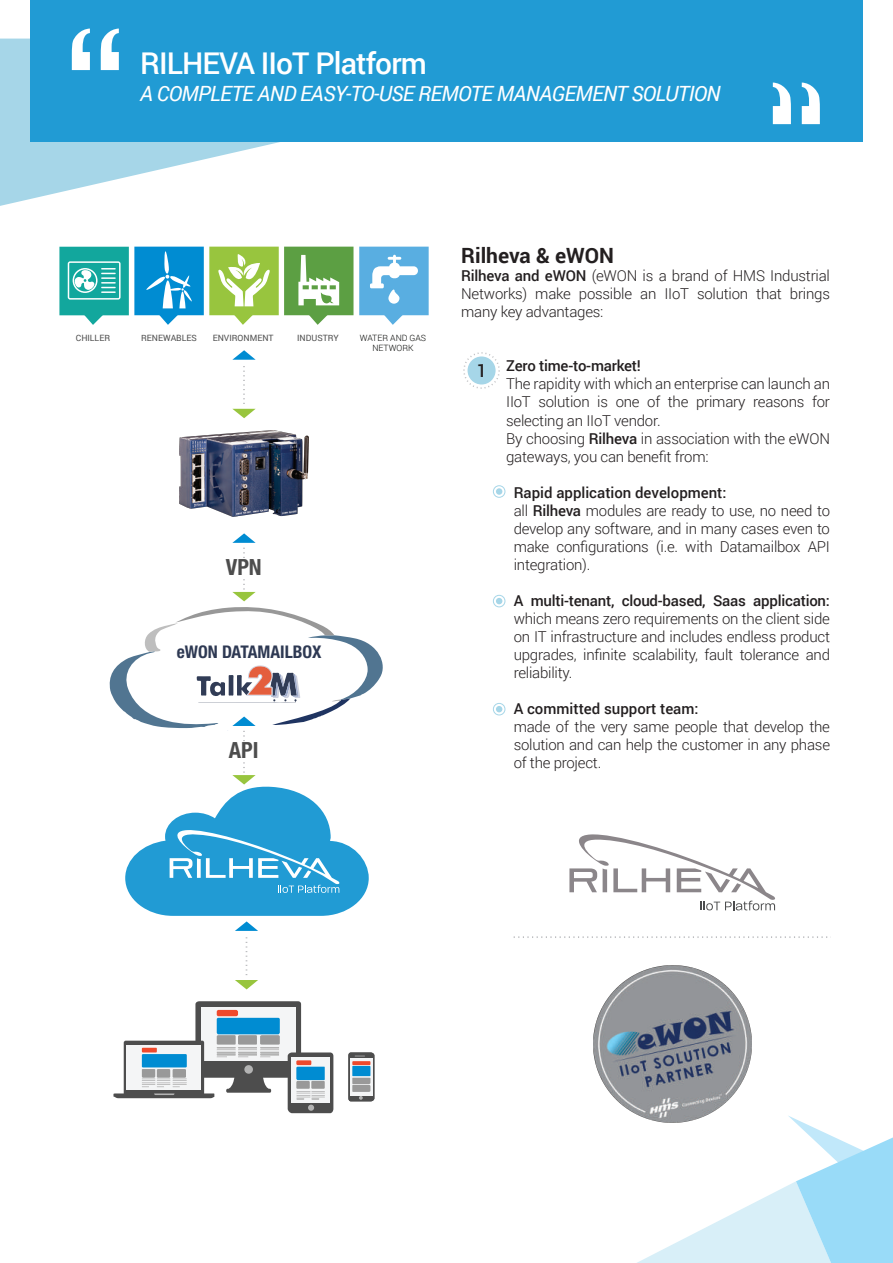
<style>
.page{position:relative;width:893px;height:1263px;background:#fff}
.page>*{position:absolute;margin:0;border:0;box-sizing:border-box;transform-origin:0 0}
.t1{font:150px "Lucida Bright";color:#fff}
.t2{font:500 30px "Roboto";letter-spacing:-.03em;color:#fff}
.t3{font:700 condensed 22.35px "Helvetica Neue";color:#4d4d4d}
.t4{font:italic 21px "Roboto";letter-spacing:-.03em;color:#fff}
.t5{font:700 21px "Roboto";color:#231f20}
.t6{font:500 18px "Roboto";color:#231f20}
.t7{font:700 condensed 17.55px "Helvetica Neue";color:#2e3953}
.t8{font:300 15px/18px "Roboto";letter-spacing:-.015em;color:#231f20;text-align:justify}
.t9{font:500 15px "Roboto";letter-spacing:-.015em;color:#231f20}
.t10{font:8.7px "Roboto";color:#4d4d4d}
.t11{font:300 8.7px/10.4px "Roboto";color:#040503;text-align:center}
.s1{font-weight:500}
</style>
<div class="page">
<svg style="left:637px;top:1115px;width:256px;height:148px"></svg>
<svg style="left:0;top:39px;width:360px;height:167px"></svg>
<div style="left:30px;top:0;width:833px;height:141px;background:#219bd4"></div>
<svg style="left:773px;top:83px;width:47px;height:41px"></svg>
<svg style="left:113px;top:1001px;width:220px;height:112px"></svg>
<svg style="left:348px;top:1052px;width:26px;height:49px"></svg>
<svg style="left:359px;top:247px;width:70px;height:78px"></svg>
<svg style="left:59px;top:247px;width:294px;height:78px"></svg>
<svg style="left:232px;top:366px;width:24px;height:52px"></svg>
<svg style="left:232px;top:350px;width:24px;height:10px"></svg>
<svg style="left:232px;top:533px;width:24px;height:25px"></svg>
<svg style="left:109px;top:579px;width:274px;height:162px"></svg>
<div style="left:468px;top:356px;width:28px;height:28px;background:#a6d6e8;border-radius:50%"></div>
<div style="left:463px;top:352px;width:37px;height:37px;border:1px dashed #bcbdc0;border-radius:50%"></div>
<div style="left:496px;top:488px;width:6px;height:7px;background:#a6d6e8;border-radius:50%"></div>
<div style="left:493px;top:485px;width:12px;height:13px;border:1px solid #a6d6e8;border-radius:50%"></div>
<svg style="left:496px;top:598px;width:6px;height:6px"></svg>
<div style="left:493px;top:595px;width:12px;height:12px;border:1px solid #a6d6e8;border-radius:50%"></div>
<svg style="left:496px;top:706px;width:6px;height:6px"></svg>
<div style="left:493px;top:703px;width:12px;height:12px;border:1px solid #a6d6e8;border-radius:50%"></div>
<svg style="left:235px;top:937px;width:23px;height:52px"></svg>
<svg style="left:125px;top:762px;width:244px;height:169px"></svg>
<img style="left:179px;top:431px;width:129px;height:85px">
<svg style="left:514px;top:936px;width:317px;height:2px"></svg>
<img style="left:593px;top:965px;width:158px;height:158px">
<svg style="left:569px;top:834px;width:206px;height:76px"></svg>
<h1 class="t1" style="left:61px;top:5px;width:70px">“</h1>
<h2 class="t2" style="left:140px;top:42px;width:288px">RILHEVA IIoT Platform</h2>
<h3 class="t4" style="left:140px;top:79px;width:582px">A COMPLETE AND EASY-TO-USE REMOTE MANAGEMENT SOLUTION</h3>
<p class="t10" style="left:141px;top:331px;width:57px">RENEWABLES</p>
<p class="t11" style="left:360px;top:332px;width:68px">WATER AND GAS<br>NETWORK</p>
<p class="t10" style="left:76px;top:332px;width:36px">CHILLER</p>
<p class="t10" style="left:213px;top:332px;width:62px">ENVIRONMENT</p>
<p class="t10" style="left:297px;top:332px;width:43px">INDUSTRY</p>
<h3 class="t3" style="left:226px;top:553px;width:37px">VPN</h3>
<p class="t7" style="left:177px;top:641px;width:146px">eWON DATAMAILBOX</p>
<h3 class="t3" style="left:229px;top:737px;width:31px">API</h3>
<h3 class="t5" style="left:461px;top:241px;width:154px">Rilheva &amp; eWON</h3>
<p class="t8" style="left:461px;top:267px;width:370px"><span class="s1">Rilheva and eWON</span> (eWON is a brand of HMS Industrial Networks) make possible an IIoT solution that brings many key advantages:</p>
<p class="t9" style="left:506px;top:356px;width:136px">Zero time-to-market!</p>
<p class="t8" style="left:506px;top:375px;width:325px;text-align:left">The rapidity with which an enterprise can launch an IIoT solution is one of the primary reasons for selecting an IIoT vendor.<br>By choosing <span class="s1">Rilheva</span> in association with the eWON gateways, you can benefit from:</p>
<p class="t8" style="left:514px;top:483px;width:318px;text-align:left"><span class="s1">Rapid application development:<br></span>all <span class="s1">Rilheva</span> modules are ready to use, no need to develop any software, and in many cases even to make configurations (i.e. with Datamailbox API integration).</p>
<p class="t9" style="left:514px;top:590px;width:318px">A multi-tenant, cloud-based, Saas application:</p>
<p class="t8" style="left:514px;top:609px;width:318px">which means zero requirements on the client side on IT infrastructure and includes endless product upgrades, infinite scalability, fault tolerance and reliability.</p>
<p class="t9" style="left:514px;top:698px;width:186px">A committed support team:</p>
<p class="t8" style="left:514px;top:717px;width:318px">made of the very same people that develop the solution and can help the customer in any phase of the project.</p>
<p class="t6" style="left:477px;top:358px;width:12px">1</p>
</div>
